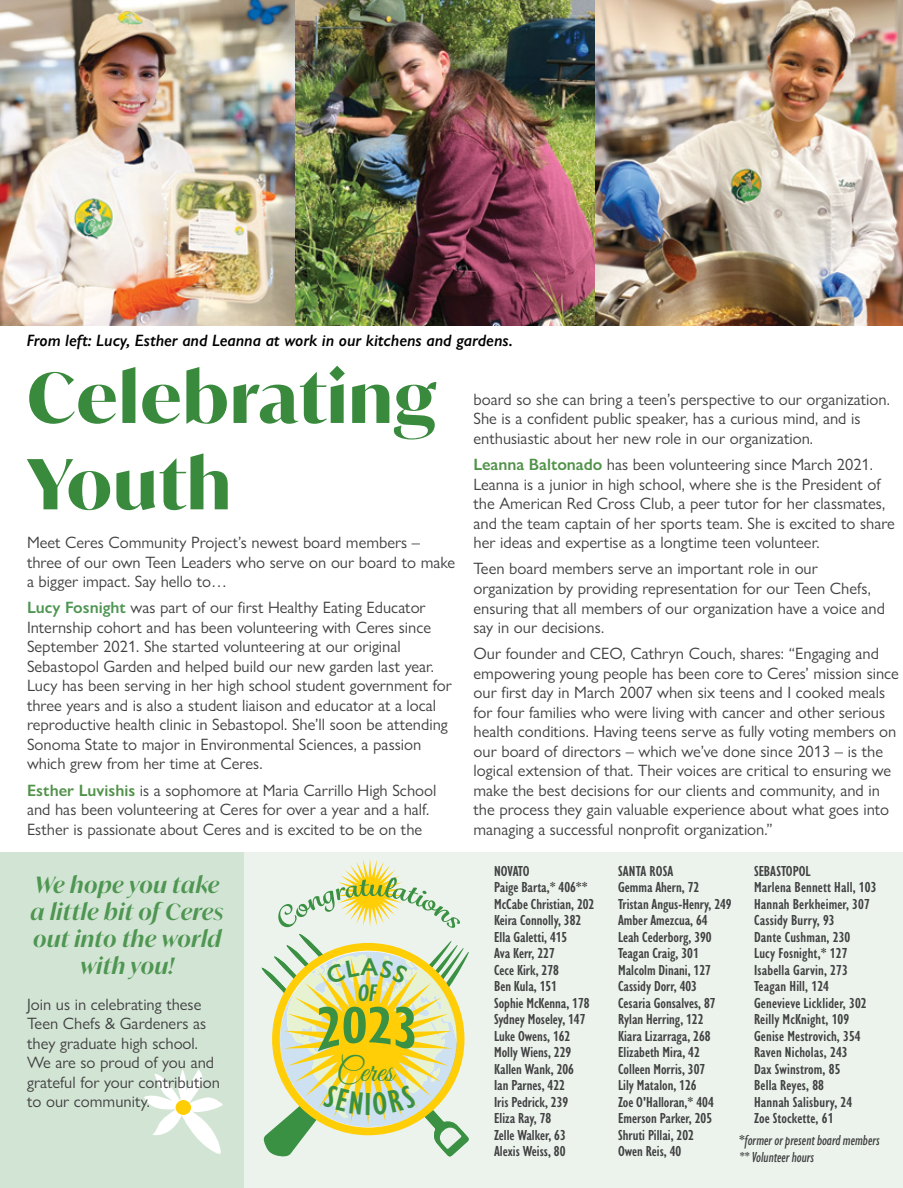
<style>
.page{position:relative;width:903px;height:1188px;background:#fff}
.page>*{position:absolute;margin:0;border:0;box-sizing:border-box;transform-origin:0 0}
.t1{font:700 69px/86.4px "Ivy Mode";letter-spacing:.02em;color:#3a8a3e}
.t2{font:33px "Great Vibes";color:#3b9143}
.t3{font:italic 600 condensed 24.75px "Gill Sans Nova";color:#3b9143}
.t4{font:italic 600 22.5px/27px "Ivy Mode";letter-spacing:.025em;color:#4e9652;text-align:center}
.t5{font:16.5px/19.5px "Gill Sans Nova";color:#414042}
.t6{font:italic 600 16.5px "Gill Sans Nova";color:#000}
.t7{font:600 condensed 15px/16.5px "Gill Sans Nova";color:#414042}
.t8{font:italic 500 condensed 15px/16.5px "Gill Sans Nova";color:#414042}
.s1{font-weight:600;color:#4e9652}
.s2{font-weight:600;color:#519249}
.s3{font-weight:600;font-style:normal}
</style>
<div class="page">
<div style="left:0;top:852px;width:243px;height:336px;background:#d2e4d3"></div>
<div style="left:243px;top:852px;width:660px;height:336px;background:#ecf3ec"></div>
<svg style="left:263px;top:945px;width:206px;height:212px"></svg>
<svg style="left:278px;top:859px;width:182px;height:69px"></svg>
<img style="left:0;top:0;width:595px;height:325px">
<img style="left:595px;top:0;width:308px;height:325px">
<svg style="left:144px;top:1069px;width:79px;height:85px"></svg>
<div style="left:176px;top:1101px;width:14px;height:13px;background:#ffcd03;border-radius:50%"></div>
<div style="left:176px;top:1100px;width:15px;height:15px;border:1px solid #ffcd03;border-radius:50%"></div>
<svg style="left:265px;top:937px;width:192px;height:191px"></svg>
<p class="t6" style="left:27px;top:331px;width:487px">From left: Lucy, Esther and Leanna at work in our kitchens and gardens.</p>
<h1 class="t1" style="left:27px;top:354px;width:411px">Celebrating<br>Youth</h1>
<p class="t5" style="left:27px;top:533px;width:430px">Meet Ceres Community Project’s newest board members – three of our own Teen Leaders who serve on our board to make a bigger impact. Say hello to…</p>
<p class="t5" style="left:27px;top:598px;width:426px"><span class="s1">Lucy Fosnight</span> was part of our first Healthy Eating Educator Internship cohort and has been volunteering with Ceres since September 2021. She started volunteering at our original Sebastopol Garden and helped build our new garden last year.<br>Lucy has been serving in her high school student government for three years and is also a student liaison and educator at a local reproductive health clinic in Sebastopol. She’ll soon be attending Sonoma State to major in Environmental Sciences, a passion which grew from her time at Ceres.</p>
<p class="t5" style="left:27px;top:780px;width:411px"><span class="s2">Esther Luvishis</span> is a sophomore at Maria Carrillo High School and has been volunteering at Ceres for over a year and a half.<br>Esther is passionate about Ceres and is excited to be on the</p>
<h3 class="t4" style="left:31px;top:871px;width:194px">We hope you take a little bit of Ceres out into the world with you!</h3>
<p class="t5" style="left:27px;top:994px;width:194px">Join us in celebrating these<br>Teen Chefs &amp; Gardeners as they graduate high school.<br>We are so proud of you and grateful for your contribution to our community.</p>
<h3 class="t3" style="left:358px;top:977px;width:21px">OF</h3>
<h2 class="t2" style="left:336px;top:1050px;width:59px">Ceres</h2>
<p class="t5" style="left:473px;top:389px;width:418px">board so she can bring a teen’s perspective to our organization.<br>She is a confident public speaker, has a curious mind, and is enthusiastic about her new role in our organization.</p>
<p class="t5" style="left:473px;top:455px;width:423px"><span class="s2">Leanna Baltonado</span> has been volunteering since March 2021.<br>Leanna is a junior in high school, where she is the President of the American Red Cross Club, a peer tutor for her classmates, and the team captain of her sports team. She is excited to share her ideas and expertise as a longtime teen volunteer.</p>
<p class="t5" style="left:473px;top:559px;width:413px">Teen board members serve an important role in our organization by providing representation for our Teen Chefs, ensuring that all members of our organization have a voice and say in our decisions.</p>
<p class="t5" style="left:473px;top:644px;width:427px">Our founder and CEO, Cathryn Couch, shares: “Engaging and empowering young people has been core to Ceres’ mission since our first day in March 2007 when six teens and I cooked meals for four families who were living with cancer and other serious health conditions. Having teens serve as fully voting members on our board of directors – which we’ve done since 2013 – is the logical extension of that. Their voices are critical to ensuring we make the best decisions for our clients and community, and in the process they gain valuable experience about what goes into managing a successful nonprofit organization.”</p>
<p class="t7" style="left:494px;top:862px;width:102px">NOVATO<br>Paige Barta,* 406**<br>McCabe Christian, 202<br>Keira Connolly, 382<br>Ella Galetti, 415<br>Ava Kerr, 227<br>Cece Kirk, 278<br>Ben Kula, 151<br>Sophie McKenna, 178<br>Sydney Moseley, 147<br>Luke Owens, 162<br>Molly Wiens, 229<br>Kallen Wank, 206<br>Ian Parnes, 422<br>Iris Pedrick, 239<br>Eliza Ray, 78<br>Zelle Walker, 63<br>Alexis Weiss, 80</p>
<p class="t7" style="left:618px;top:862px;width:115px">SANTA ROSA<br>Gemma Ahern, 72<br>Tristan Angus-Henry, 249<br>Amber Amezcua, 64<br>Leah Cederborg, 390<br>Teagan Craig, 301<br>Malcolm Dinani, 127<br>Cassidy Dorr, 403<br>Cesaria Gonsalves, 87<br>Rylan Herring, 122<br>Kiara Lizarraga, 268<br>Elizabeth Mira, 42<br>Colleen Morris, 307<br>Lily Matalon, 126<br>Zoe O'Halloran,* 404<br>Emerson Parker, 205<br>Shruti Pillai, 202<br>Owen Reis, 40</p>
<p class="t7" style="left:754px;top:862px;width:124px">SEBASTOPOL<br>Marlena Bennett Hall, 103<br>Hannah Berkheimer, 307<br>Cassidy Burry, 93<br>Dante Cushman, 230<br>Lucy Fosnight,* 127<br>Isabella Garvin, 273<br>Teagan Hill, 124<br>Genevieve Licklider, 302<br>Reilly McKnight, 109<br>Genise Mestrovich, 354<br>Raven Nicholas, 243<br>Dax Swinstrom, 85<br>Bella Reyes, 88<br>Hannah Salisbury, 24<br>Zoe Stockette, 61</p>
<p class="t8" style="left:739px;top:1132px;width:142px"><span class="s3">*</span>former or present board members ** Volunteer hours</p>
</div>
